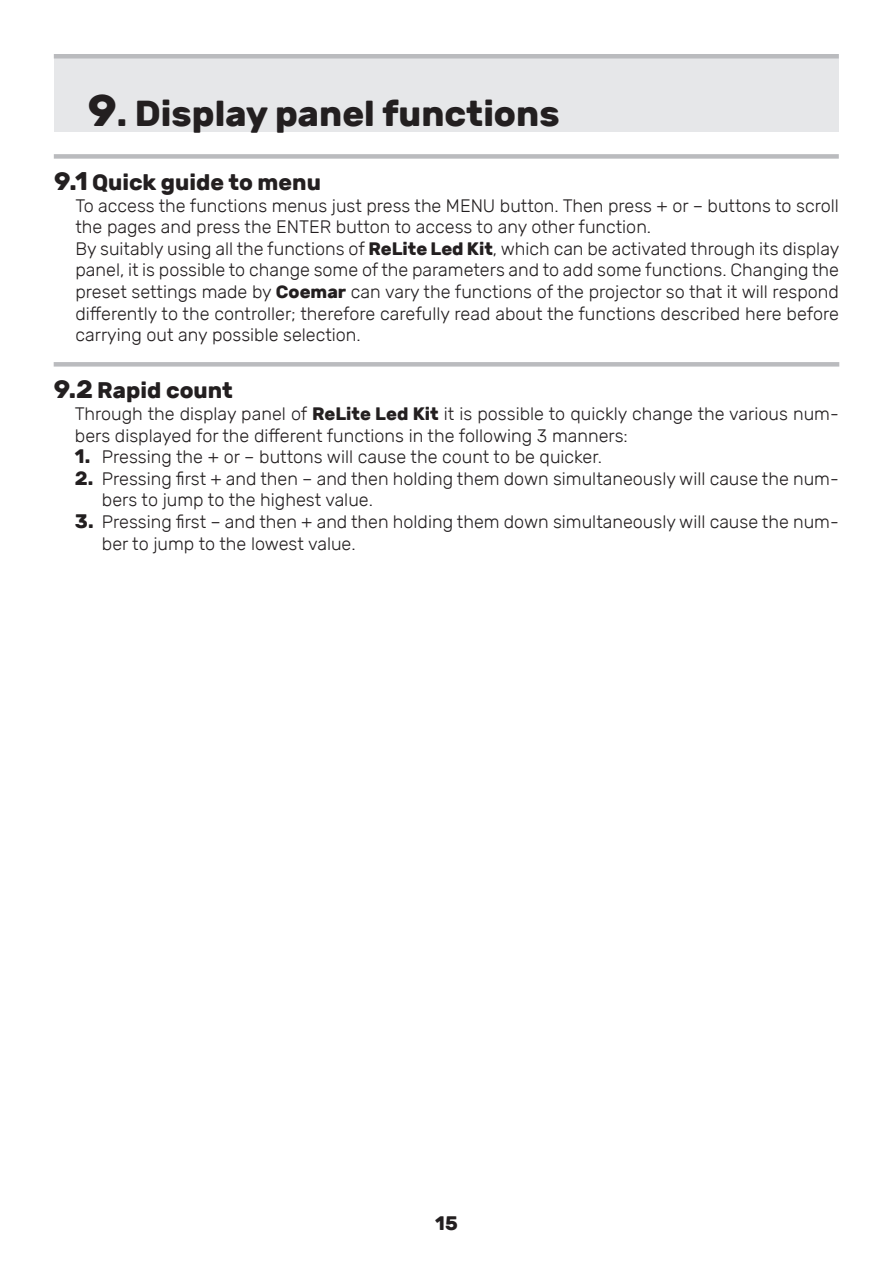
<style>
.page{position:relative;width:893px;height:1263px;background:#fff}
.page>*{position:absolute;margin:0;border:0;box-sizing:border-box;transform-origin:0 0}
.Titolo{font:700 36px "Rubik";color:#231f20}
.Sottotitolo{font:700 22.5px "Rubik";color:#231f20}
.t1{font:700 19.5px "Rubik";color:#231f20}
.Sottotitolo-2{font:300 18px/21.6px "Rubik";color:#231f20}
.s1{font-size:45px}
.s2{font-size:25.5px}
.s3{font-weight:700}
.s4{font-weight:700;font-size:19.5px}
</style>
<div class="page">
<div style="left:54px;top:54px;width:785px;height:78px;background:#e6e7e9"></div>
<div style="left:54px;top:54px;width:785px;height:5px;background:#babbbe"></div>
<div style="left:54px;top:154px;width:785px;height:5px;background:#babbbe"></div>
<div style="left:54px;top:362px;width:785px;height:5px;background:#babbbe"></div>
<p class="Titolo" style="left:88px;top:92px;width:473px"><span class="s1">9</span>. Display panel functions</p>
<p class="Sottotitolo" style="left:54px;top:169px;width:268px"><span class="s2">9.1</span> Quick guide to menu</p>
<p class="Sottotitolo-2" style="left:75px;top:195px;width:765px">To access the functions menus just press the MENU button. Then press + or – buttons to scroll the pages and press the ENTER button to access to any other function.</p>
<p class="Sottotitolo-2" style="left:75px;top:238px;width:765px;text-align:justify">By suitably using all the functions of <span class="s3">ReLite Led Kit</span>, which can be activated through its display panel, it is possible to change some of the parameters and to add some functions. Changing the preset settings made by <span class="s3">Coemar</span> can vary the functions of the projector so that it will respond differently to the controller; therefore carefully read about the functions described here before carrying out any possible selection.</p>
<p class="Sottotitolo" style="left:54px;top:377px;width:181px"><span class="s2">9.2</span> Rapid count</p>
<p class="Sottotitolo-2" style="left:75px;top:403px;width:765px">Through the display panel of <span class="s3">ReLite Led Kit</span> it is possible to quickly change the various num&shy;bers displayed for the different functions in the following 3 manners:</p>
<p class="Sottotitolo-2" style="left:75px;top:446px;width:529px"><span class="s4">1.</span> Pressing the + or – buttons will cause the count to be quicker.</p>
<p class="Sottotitolo-2" style="left:102px;top:468px;width:738px;text-indent:-27px"><span class="s4">2.</span> Pressing first + and then – and then holding them down simultaneously will cause the num&shy;bers to jump to the highest value.</p>
<p class="Sottotitolo-2" style="left:102px;top:511px;width:738px;text-indent:-27px"><span class="s4">3.</span> Pressing first – and then + and then holding them down simultaneously will cause the num&shy;ber to jump to the lowest value.</p>
<p class="t1" style="left:435px;top:1212px;width:24px">15</p>
</div>
